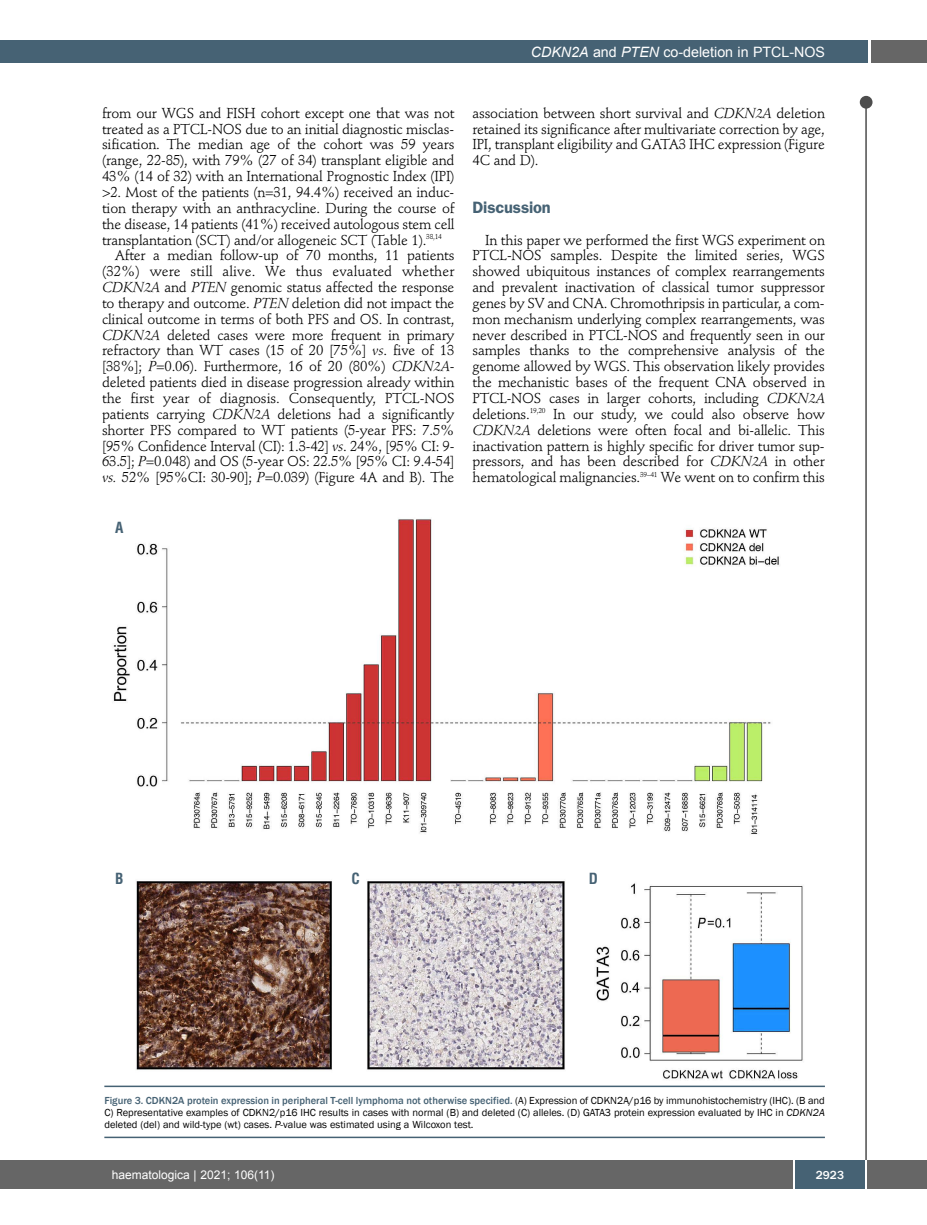
<style>
.page{position:relative;width:927px;height:1225px;background:#fff}
.page>*{position:absolute;margin:0;border:0;box-sizing:border-box;transform-origin:0 0}
.t1{font:600 16.5px "Franklin Gothic";letter-spacing:-.01em;color:#466274}
.t2{font:700 condensed 15px "Helvetica";color:#466274}
.t3{font:14.25px/15.9px "Stempel Schneidler";letter-spacing:-.015em;color:#000;text-align:justify}
.t4{font:14.25px "Stempel Schneidler";letter-spacing:.005em;color:#000}
.t5{font:14.25px "Arial";color:#fff}
.t6{font:12px "Arial";color:#fff}
.t7{font:500 12px "Franklin Gothic";color:#fff}
.t8{font:10.5px/12px "Franklin Gothic";color:#000;text-align:justify}
.s1{font-style:italic}
.s2{font-weight:500;color:#466274}
</style>
<div class="page">
<div style="left:860px;top:96px;width:12px;height:13px;background:#4d4d4d;border-radius:50%"></div>
<hr style="left:865px;top:98px;width:2px;height:1062px;background:#4d4d4d">
<div style="left:871px;top:40px;width:56px;height:22px;background:#666"></div>
<div style="left:18px;top:40px;width:849px;height:22px;background:#466274"></div>
<div style="left:17px;top:1160px;width:910px;height:28px;background:#666"></div>
<div style="left:795px;top:1160px;width:70px;height:28px;background:#466274"></div>
<hr style="left:793px;top:1160px;width:2px;height:28px;background:#fff">
<hr style="left:865px;top:1160px;width:2px;height:28px;background:#fff">
<div style="left:0;top:40px;width:19px;height:22px;background:#466274"></div>
<div style="left:0;top:1160px;width:18px;height:28px;background:#666"></div>
<img style="left:113px;top:519px;width:690px;height:560px">
<hr style="left:104px;top:1085px;width:721px;height:2px;background:#466274">
<hr style="left:104px;top:1136px;width:721px;height:2px;background:#466274">
<p class="t5" style="left:531px;top:44px;width:296px"><span class="s1">CDKN2A</span> and <span class="s1">PTEN</span> co-deletion in PTCL-NOS</p>
<p class="t3" style="left:102px;top:106px;width:354px">from our WGS and FISH cohort except one that was not</p>
<p class="t3" style="left:102px;top:122px;width:354px">treated as a PTCL-NOS due to an initial diagnostic misclas-</p>
<p class="t3" style="left:102px;top:138px;width:354px">sification. The median age of the cohort was 59 years</p>
<p class="t3" style="left:102px;top:154px;width:354px">(range, 22-85), with 79% (27 of 34) transplant eligible and</p>
<p class="t3" style="left:102px;top:170px;width:354px">43% (14 of 32) with an International Prognostic Index (IPI)</p>
<p class="t3" style="left:102px;top:186px;width:354px">&gt;2. Most of the patients (n=31, 94.4%) received an induc-</p>
<p class="t3" style="left:102px;top:201px;width:354px">tion therapy with an anthracycline. During the course of</p>
<p class="t3" style="left:102px;top:217px;width:354px">the disease, 14 patients (41%) received autologous stem cell</p>
<p class="t3" style="left:102px;top:233px;width:341px">transplantation (SCT) and/or allogeneic SCT (Table 1).<sup>38,14</sup></p>
<p class="t3" style="left:115px;top:249px;width:341px">After a median follow-up of 70 months, 11 patients</p>
<p class="t4" style="left:102px;top:265px;width:354px">(32%) were still alive. We thus evaluated whether</p>
<p class="t3" style="left:102px;top:281px;width:354px"><span class="s1">CDKN2A</span> and <span class="s1">PTEN</span> genomic status affected the response</p>
<p class="t3" style="left:102px;top:296px;width:354px">to therapy and outcome. <span class="s1">PTEN</span> deletion did not impact the</p>
<p class="t3" style="left:102px;top:312px;width:354px">clinical outcome in terms of both PFS and OS. In contrast,</p>
<p class="t3" style="left:102px;top:328px;width:354px"><span class="s1">CDKN2A</span> deleted cases were more frequent in primary</p>
<p class="t3" style="left:102px;top:344px;width:354px">refractory than WT cases (15 of 20 [75%] <span class="s1">vs</span>. five of 13</p>
<p class="t3" style="left:102px;top:360px;width:354px">[38%]; <span class="s1">P</span>=0.06). Furthermore, 16 of 20 (80%) <span class="s1">CDKN2A</span>-</p>
<p class="t3" style="left:102px;top:376px;width:354px">deleted patients died in disease progression already within</p>
<p class="t3" style="left:102px;top:392px;width:354px">the first year of diagnosis. Consequently, PTCL-NOS</p>
<p class="t3" style="left:102px;top:407px;width:354px">patients carrying <span class="s1">CDKN2A</span> deletions had a significantly</p>
<p class="t3" style="left:102px;top:423px;width:354px">shorter PFS compared to WT patients (5-year PFS: 7.5%</p>
<p class="t3" style="left:102px;top:439px;width:354px">[95% Confidence Interval (CI): 1.3-42] <span class="s1">vs</span>. 24%, [95% CI: 9-</p>
<p class="t3" style="left:102px;top:455px;width:354px">63.5]; <span class="s1">P</span>=0.048) and OS (5-year OS: 22.5% [95% CI: 9.4-54]</p>
<p class="t3" style="left:102px;top:471px;width:354px"><span class="s1">vs.</span> 52% [95%CI: 30-90]; <span class="s1">P</span>=0.039) (Figure 4A and B). The</p>
<p class="t2" style="left:115px;top:522px;width:10px">A</p>
<p class="t3" style="left:472px;top:106px;width:354px">association between short survival and <span class="s1">CDKN2A</span> deletion retained its significance after multivariate correction by age, IPI, transplant eligibility and GATA3 IHC expression (Figure 4C and D).</p>
<p class="t1" style="left:472px;top:202px;width:80px">Discussion</p>
<p class="t3" style="left:472px;top:233px;width:354px;text-indent:13px">In this paper we performed the first WGS experiment on PTCL-NOS samples. Despite the limited series, WGS showed ubiquitous instances of complex rearrangements and prevalent inactivation of classical tumor suppressor genes by SV and CNA. Chromothripsis in particular, a com&shy;mon mechanism underlying complex rearrangements, was never described in PTCL-NOS and frequently seen in our samples thanks to the comprehensive analysis of the genome allowed by WGS. This observation likely provides the mechanistic bases of the frequent CNA observed in PTCL-NOS cases in larger cohorts, including <span class="s1">CDKN2A </span>deletions.<sup>19,20</sup> In our study, we could also observe how <span class="s1">CDKN2A</span> deletions were often focal and bi-allelic. This inactivation pattern is highly specific for driver tumor sup&shy;pressors, and has been described for <span class="s1">CDKN2A</span> in other hematological malignancies.<sup>39–41</sup> We went on to confirm this</p>
<p class="t2" style="left:115px;top:872px;width:10px">B</p>
<p class="t2" style="left:351px;top:872px;width:10px">C</p>
<p class="t2" style="left:589px;top:872px;width:11px">D</p>
<p class="t8" style="left:104px;top:1094px;width:722px"><span class="s2">Figure 3. CDKN2A protein expression in peripheral T-cell lymphoma not otherwise specified.</span> (A) Expression of CDKN2A/p16 by immunohistochemistry (IHC). (B and C) Representative examples of CDKN2/p16 IHC results in cases with normal (B) and deleted (C) alleles. (D) GATA3 protein expression evaluated by IHC in <span class="s1">CDKN2A </span>deleted (del) and wild-type (wt) cases. <span class="s1">P</span>-value was estimated using a Wilcoxon test.</p>
<p class="t6" style="left:112px;top:1168px;width:164px">haematologica | 2021; 106(11)</p>
<p class="t7" style="left:816px;top:1167px;width:30px">2923</p>
</div>
